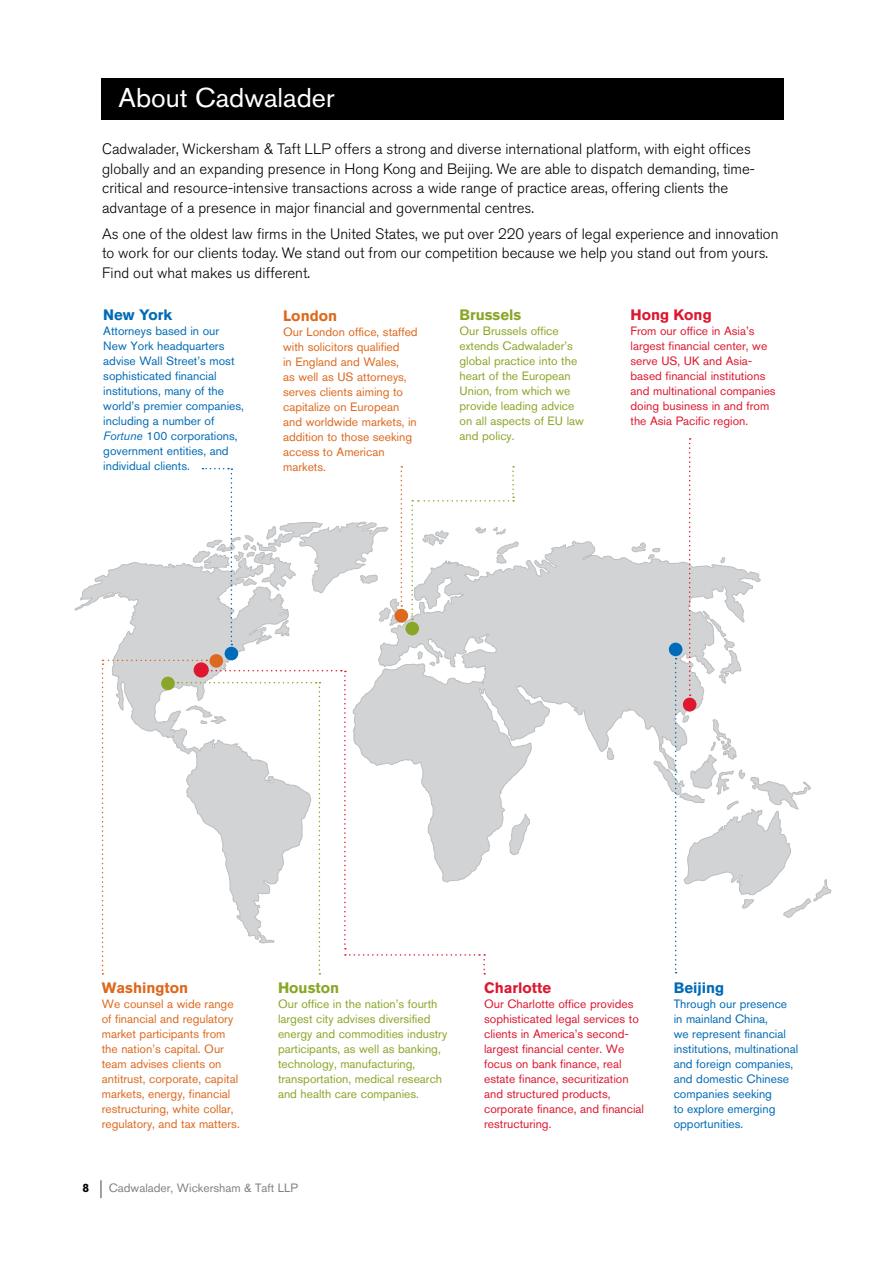
<style>
.page{position:relative;width:893px;height:1263px;background:#fff}
.page>*{position:absolute;margin:0;border:0;box-sizing:border-box;transform-origin:0 0}
.Heading_Top_Bar{font:27px "Akzidenz Grotesk BQ";color:#fff}
.Body{font:300 15px/19.5px "Akzidenz Grotesk BQ";color:#000}
.t1{font:700 15px "Akzidenz Grotesk BQ";color:#dd1830}
.t2{font:700 15px "Akzidenz Grotesk BQ";color:#dd691e}
.t3{font:700 15px "Akzidenz Grotesk BQ";color:#8aa628}
.t4{font:700 15px "Akzidenz Grotesk BQ";color:#006bb6}
.t5{font:12px/15px "Akzidenz Grotesk BQ";color:#dd691e}
.t6{font:12px/15px "Akzidenz Grotesk BQ";color:#dd1830}
.t7{font:12px/15px "Akzidenz Grotesk BQ";color:#006bb6}
.t8{font:12px/15px "Akzidenz Grotesk BQ";color:#8aa628}
.t9{font:12px "Akzidenz Grotesk BQ";color:#808285}
.t10{font:700 12px "Akzidenz Grotesk BQ";color:#000}
.s1{font-style:italic}
</style>
<div class="page">
<svg style="left:100px;top:1180px;width:2px;height:18px"></svg>
<div style="left:102px;top:78px;width:682px;height:42px;background:#000"></div>
<svg style="left:75px;top:559px;width:170px;height:379px"></svg>
<svg style="left:380px;top:540px;width:251px;height:316px"></svg>
<div style="left:225px;top:647px;width:13px;height:13px;background:#006bb6;border-radius:50%"></div>
<svg style="left:631px;top:438px;width:200px;height:535px"></svg>
<div style="left:683px;top:698px;width:13px;height:13px;background:#dd1830;border-radius:50%"></div>
<svg style="left:193px;top:466px;width:326px;height:179px"></svg>
<svg style="left:102px;top:651px;width:383px;height:323px"></svg>
<p class="Heading_Top_Bar" style="left:119px;top:82px;width:217px">About Cadwalader</p>
<p class="Body" style="left:102px;top:139px;width:654px">Cadwalader, Wickersham &amp; Taft LLP offers a strong and diverse international platform, with eight offices globally and an expanding presence in Hong Kong and Beijing. We are able to dispatch demanding, time&shy;critical and resource-intensive transactions across a wide range of practice areas, offering clients the advantage of a presence in major financial and governmental centres.</p>
<p class="Body" style="left:102px;top:224px;width:678px">As one of the oldest law firms in the United States, we put over 220 years of legal experience and innovation to work for our clients today. We stand out from our competition because we help you stand out from yours.<br>Find out what makes us different.</p>
<p class="t4" style="left:103px;top:306px;width:71px">New York</p>
<p class="t7" style="left:103px;top:324px;width:142px">Attorneys based in our<br>New York headquarters advise Wall Street’s most sophisticated financial institutions, many of the world’s premier companies, including a number of<br><span class="s1">Fortune</span> 100 corporations, government entities, and individual clients.</p>
<p class="t2" style="left:283px;top:307px;width:56px">London</p>
<p class="t5" style="left:283px;top:324px;width:136px">Our London office, staffed with solicitors qualified<br>in England and Wales,<br>as well as US attorneys, serves clients aiming to capitalize on European and worldwide markets, in addition to those seeking access to American markets.</p>
<p class="t3" style="left:459px;top:306px;width:63px">Brussels</p>
<p class="t8" style="left:459px;top:324px;width:126px">Our Brussels office extends Cadwalader’s global practice into the heart of the European<br>Union, from which we provide leading advice on all aspects of EU law and policy.</p>
<p class="t1" style="left:630px;top:306px;width:83px">Hong Kong</p>
<p class="t6" style="left:630px;top:324px;width:147px">From our office in Asia’s largest financial center, we serve US, UK and Asia&shy;based financial institutions and multinational companies doing business in and from the Asia Pacific region.</p>
<p class="t2" style="left:102px;top:978px;width:88px">Washington</p>
<p class="t5" style="left:102px;top:996px;width:139px">We counsel a wide range of financial and regulatory market participants from the nation’s capital. Our team advises clients on antitrust, corporate, capital markets, energy, financial restructuring, white collar, regulatory, and tax matters.</p>
<p class="t3" style="left:278px;top:979px;width:63px">Houston</p>
<p class="t8" style="left:278px;top:997px;width:171px">Our office in the nation’s fourth largest city advises diversified energy and commodities industry participants, as well as banking, technology, manufacturing, transportation, medical research and health care companies.</p>
<p class="t10" style="left:83px;top:1180px;width:8px">8</p>
<p class="t9" style="left:109px;top:1180px;width:191px">Cadwalader, Wickersham &amp; Taft LLP</p>
<p class="t1" style="left:484px;top:978px;width:69px">Charlotte</p>
<p class="t6" style="left:484px;top:996px;width:161px">Our Charlotte office provides sophisticated legal services to clients in America’s second&shy;largest financial center. We focus on bank finance, real estate finance, securitization and structured products, corporate finance, and financial restructuring.</p>
<p class="t4" style="left:674px;top:978px;width:52px">Beijing</p>
<p class="t7" style="left:674px;top:996px;width:126px">Through our presence in mainland China,<br>we represent financial institutions, multinational and foreign companies, and domestic Chinese companies seeking<br>to explore emerging opportunities.</p>
</div>
